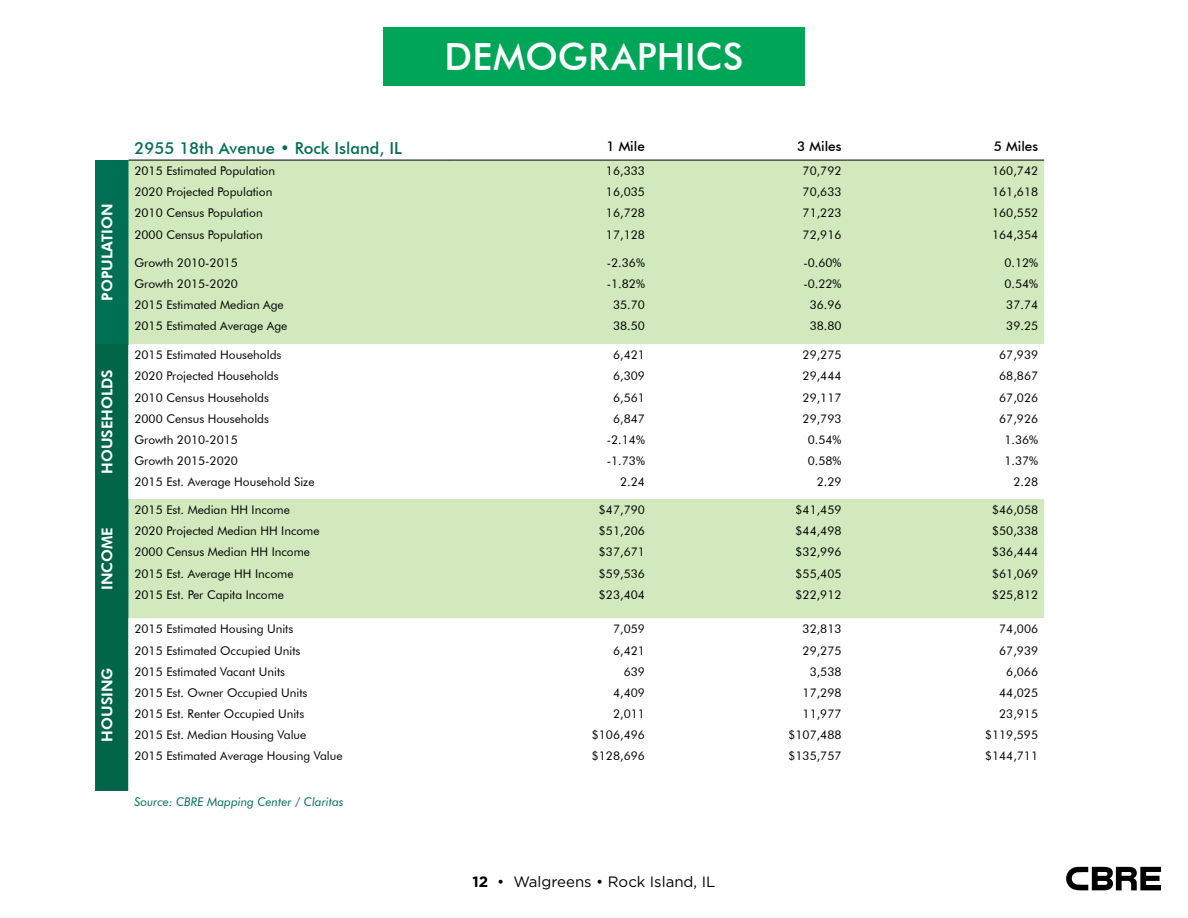
<style>
.page{position:relative;width:1188px;height:918px;background:#fff}
.page>*{position:absolute;margin:0;border:0;box-sizing:border-box;transform-origin:0 0}
.t1{font:500 37.5px "Futura BT";letter-spacing:.01em;color:#fff}
.t2{font:500 16.5px "Futura BT";color:#006f53}
.t3{font:800 15px "Futura BT";color:#fff}
.t4{font:15px "Gotham";color:#000}
.t5{font:500 13.5px "Futura BT";color:#000}
.t6{font:12px "Futura BT";color:#000}
.t7{font:italic 12px "Futura BT";color:#006f53}
.s1{font-weight:700}
</style>
<div class="page">
<svg style="left:1066px;top:867px;width:95px;height:23px"></svg>
<div style="left:383px;top:27px;width:422px;height:58px;background:#00a657"></div>
<div style="left:95px;top:160px;width:33px;height:184px;background:#006f53"></div>
<div style="left:128px;top:161px;width:916px;height:183px;background:#d1e9bd"></div>
<svg style="left:95px;top:344px;width:33px;height:447px;background:#006647"></svg>
<svg style="left:128px;top:344px;width:916px;height:447px"></svg>
<hr style="left:128px;top:160px;width:326px;height:1px;background:#000">
<hr style="left:454px;top:160px;width:197px;height:1px;background:#000">
<hr style="left:651px;top:160px;width:197px;height:1px;background:#000">
<hr style="left:848px;top:160px;width:196px;height:1px;background:#000">
<h1 class="t1" style="left:445px;top:34px;width:275px">DEMOGRAPage header</h1>
<h1 class="t1" style="left:637px;top:34px;width:108px">PHICS</h1>
<p class="t3" style="left:98px;top:301px;width:98px;rotate:-90deg">POPULATION</p>
<p class="t3" style="left:98px;top:474px;width:106px;rotate:-90deg">HOUSEHOLDS</p>
<p class="t3" style="left:98px;top:590px;width:64px;rotate:-90deg">INCOME</p>
<p class="t3" style="left:98px;top:742px;width:75px;rotate:-90deg">HOUSING</p>
<h2 class="t2" style="left:134px;top:138px;width:269px">2955 18th Avenue • Rock Island, IL</h2>
<p class="t5" style="left:606px;top:138px;width:40px">1 Mile</p>
<p class="t5" style="left:797px;top:138px;width:46px">3 Miles</p>
<p class="t5" style="left:994px;top:138px;width:46px">5 Miles</p>
<p class="t6" style="left:134px;top:164px;width:142px">2015 Estimated Population</p>
<p class="t6" style="left:606px;top:164px;width:40px">16,333</p>
<p class="t6" style="left:803px;top:164px;width:40px">70,792</p>
<p class="t6" style="left:992px;top:164px;width:48px">160,742</p>
<p class="t6" style="left:134px;top:185px;width:139px">2020 Projected Population</p>
<p class="t6" style="left:606px;top:185px;width:40px">16,035</p>
<p class="t6" style="left:803px;top:185px;width:40px">70,633</p>
<p class="t6" style="left:992px;top:185px;width:48px">161,618</p>
<p class="t6" style="left:134px;top:206px;width:130px">2010 Census Population</p>
<p class="t6" style="left:606px;top:206px;width:40px">16,728</p>
<p class="t6" style="left:803px;top:206px;width:40px">71,223</p>
<p class="t6" style="left:992px;top:206px;width:48px">160,552</p>
<p class="t6" style="left:134px;top:227px;width:130px">2000 Census Population</p>
<p class="t6" style="left:606px;top:227px;width:40px">17,128</p>
<p class="t6" style="left:803px;top:227px;width:40px">72,916</p>
<p class="t6" style="left:992px;top:227px;width:48px">164,354</p>
<p class="t6" style="left:134px;top:255px;width:105px">Growth 2010-2015</p>
<p class="t6" style="left:607px;top:255px;width:40px">-2.36%</p>
<p class="t6" style="left:803px;top:255px;width:40px">-0.60%</p>
<p class="t6" style="left:1004px;top:255px;width:35px">0.12%</p>
<p class="t6" style="left:134px;top:277px;width:105px">Growth 2015-2020</p>
<p class="t6" style="left:607px;top:277px;width:40px">-1.82%</p>
<p class="t6" style="left:803px;top:277px;width:40px">-0.22%</p>
<p class="t6" style="left:1004px;top:277px;width:35px">0.54%</p>
<p class="t6" style="left:134px;top:298px;width:151px">2015 Estimated Median Age</p>
<p class="t6" style="left:613px;top:298px;width:33px">35.70</p>
<p class="t6" style="left:810px;top:298px;width:33px">36.96</p>
<p class="t6" style="left:1006px;top:298px;width:33px">37.74</p>
<p class="t6" style="left:134px;top:319px;width:154px">2015 Estimated Average Age</p>
<p class="t6" style="left:613px;top:319px;width:33px">38.50</p>
<p class="t6" style="left:810px;top:319px;width:33px">38.80</p>
<p class="t6" style="left:1006px;top:319px;width:33px">39.25</p>
<p class="t6" style="left:134px;top:348px;width:148px">2015 Estimated Households</p>
<p class="t6" style="left:613px;top:348px;width:33px">6,421</p>
<p class="t6" style="left:803px;top:348px;width:40px">29,275</p>
<p class="t6" style="left:999px;top:348px;width:40px">67,939</p>
<p class="t6" style="left:134px;top:369px;width:146px">2020 Projected Households</p>
<p class="t6" style="left:613px;top:369px;width:33px">6,309</p>
<p class="t6" style="left:803px;top:369px;width:40px">29,444</p>
<p class="t6" style="left:999px;top:369px;width:40px">68,867</p>
<p class="t6" style="left:134px;top:390px;width:136px">2010 Census Households</p>
<p class="t6" style="left:613px;top:390px;width:33px">6,561</p>
<p class="t6" style="left:803px;top:390px;width:40px">29,117</p>
<p class="t6" style="left:999px;top:390px;width:40px">67,026</p>
<p class="t6" style="left:134px;top:411px;width:136px">2000 Census Households</p>
<p class="t6" style="left:613px;top:411px;width:33px">6,847</p>
<p class="t6" style="left:803px;top:411px;width:40px">29,793</p>
<p class="t6" style="left:999px;top:411px;width:40px">67,926</p>
<p class="t6" style="left:134px;top:432px;width:105px">Growth 2010-2015</p>
<p class="t6" style="left:607px;top:432px;width:40px">-2.14%</p>
<p class="t6" style="left:808px;top:432px;width:35px">0.54%</p>
<p class="t6" style="left:1004px;top:432px;width:35px">1.36%</p>
<p class="t6" style="left:134px;top:453px;width:105px">Growth 2015-2020</p>
<p class="t6" style="left:607px;top:453px;width:40px">-1.73%</p>
<p class="t6" style="left:808px;top:453px;width:35px">0.58%</p>
<p class="t6" style="left:1004px;top:453px;width:35px">1.37%</p>
<p class="t6" style="left:134px;top:475px;width:182px">2015 Est. Average Household Size</p>
<p class="t6" style="left:620px;top:475px;width:26px">2.24</p>
<p class="t6" style="left:817px;top:475px;width:26px">2.29</p>
<p class="t6" style="left:1013px;top:475px;width:26px">2.28</p>
<p class="t6" style="left:134px;top:503px;width:157px">2015 Est. Median HH Income</p>
<p class="t6" style="left:599px;top:503px;width:48px">$47,790</p>
<p class="t6" style="left:796px;top:503px;width:48px">$41,459</p>
<p class="t6" style="left:992px;top:503px;width:48px">$46,058</p>
<p class="t6" style="left:134px;top:524px;width:187px">2020 Projected Median HH Income</p>
<p class="t6" style="left:599px;top:524px;width:48px">$51,206</p>
<p class="t6" style="left:796px;top:524px;width:48px">$44,498</p>
<p class="t6" style="left:992px;top:524px;width:48px">$50,338</p>
<p class="t6" style="left:134px;top:545px;width:177px">2000 Census Median HH Income</p>
<p class="t6" style="left:599px;top:545px;width:48px">$37,671</p>
<p class="t6" style="left:796px;top:545px;width:48px">$32,996</p>
<p class="t6" style="left:992px;top:545px;width:48px">$36,444</p>
<p class="t6" style="left:134px;top:566px;width:161px">2015 Est. Average HH Income</p>
<p class="t6" style="left:599px;top:566px;width:48px">$59,536</p>
<p class="t6" style="left:796px;top:566px;width:48px">$55,405</p>
<p class="t6" style="left:992px;top:566px;width:48px">$61,069</p>
<p class="t6" style="left:134px;top:587px;width:151px">2015 Est. Per Capita Income</p>
<p class="t6" style="left:599px;top:587px;width:48px">$23,404</p>
<p class="t6" style="left:796px;top:587px;width:48px">$22,912</p>
<p class="t6" style="left:992px;top:587px;width:48px">$25,812</p>
<p class="t6" style="left:134px;top:622px;width:160px">2015 Estimated Housing Units</p>
<p class="t6" style="left:613px;top:622px;width:33px">7,059</p>
<p class="t6" style="left:803px;top:622px;width:40px">32,813</p>
<p class="t6" style="left:999px;top:622px;width:40px">74,006</p>
<p class="t6" style="left:134px;top:643px;width:168px">2015 Estimated Occupied Units</p>
<p class="t6" style="left:613px;top:643px;width:33px">6,421</p>
<p class="t6" style="left:803px;top:643px;width:40px">29,275</p>
<p class="t6" style="left:999px;top:643px;width:40px">67,939</p>
<p class="t6" style="left:134px;top:664px;width:152px">2015 Estimated Vacant Units</p>
<p class="t6" style="left:624px;top:664px;width:23px">639</p>
<p class="t6" style="left:810px;top:664px;width:33px">3,538</p>
<p class="t6" style="left:1006px;top:664px;width:33px">6,066</p>
<p class="t6" style="left:134px;top:685px;width:174px">2015 Est. Owner Occupied Units</p>
<p class="t6" style="left:613px;top:685px;width:33px">4,409</p>
<p class="t6" style="left:803px;top:685px;width:40px">17,298</p>
<p class="t6" style="left:999px;top:685px;width:40px">44,025</p>
<p class="t6" style="left:134px;top:706px;width:171px">2015 Est. Renter Occupied Units</p>
<p class="t6" style="left:613px;top:706px;width:33px">2,011</p>
<p class="t6" style="left:803px;top:706px;width:40px">11,977</p>
<p class="t6" style="left:999px;top:706px;width:40px">23,915</p>
<p class="t6" style="left:134px;top:727px;width:173px">2015 Est. Median Housing Value</p>
<p class="t6" style="left:592px;top:727px;width:55px">$106,496</p>
<p class="t6" style="left:788px;top:727px;width:55px">$107,488</p>
<p class="t6" style="left:985px;top:727px;width:55px">$119,595</p>
<p class="t6" style="left:134px;top:749px;width:210px">2015 Estimated Average Housing Value</p>
<p class="t6" style="left:592px;top:749px;width:55px">$128,696</p>
<p class="t6" style="left:788px;top:749px;width:55px">$135,757</p>
<p class="t6" style="left:985px;top:749px;width:55px">$144,711</p>
<p class="t7" style="left:134px;top:795px;width:211px">Source: CBRE Mapping Center / Claritas</p>
<p class="t4" style="left:473px;top:872px;width:244px"><span class="s1">12</span> • Walgreens • Rock Island, IL</p>
</div>
